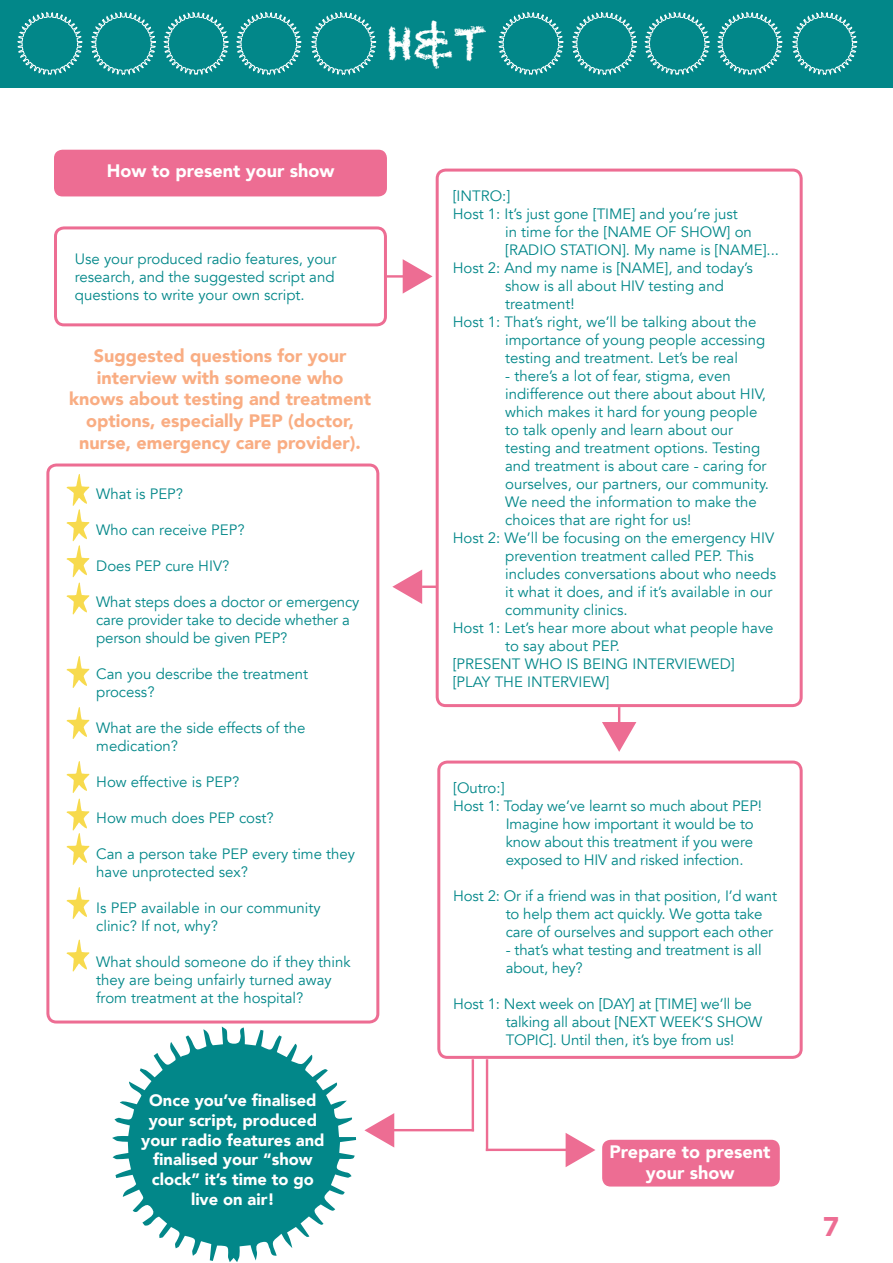
<style>
.page{position:relative;width:893px;height:1263px;background:#fff}
.page>*{position:absolute;margin:0;border:0;box-sizing:border-box;transform-origin:0 0}
.t1{font:43.5px "Chalkduster";color:#fff}
.t2{font:900 27px "Avenir";color:#ed6d93}
.t3{font:900 18px/21.6px "Avenir";color:#f9ad83;text-align:center}
.t4{font:900 18px/21.6px "Avenir";color:#fff;text-align:center}
.t5{font:900 16.5px/19.8px "Avenir";color:#fff;text-align:center}
.t6{font:15px/18px "Avenir";color:#028789}
</style>
<div class="page">
<div style="left:0;top:0;width:893px;height:87px;background:#028789"></div>
<svg style="left:17px;top:12px;width:840px;height:64px"></svg>
<hr style="left:387px;top:275px;width:23px;height:3px;background:#ed6d93">
<svg style="left:403px;top:259px;width:29px;height:35px"></svg>
<div style="left:54px;top:226px;width:333px;height:100px;border:3px solid #ed6d93;border-radius:9px"></div>
<div style="left:54px;top:150px;width:333px;height:46px;background:#ed6d93;border-radius:9px"></div>
<svg style="left:112px;top:1026px;width:244px;height:236px;fill:#028789"></svg>
<hr style="left:422px;top:585px;width:18px;height:3px;background:#ed6d93">
<svg style="left:392px;top:569px;width:30px;height:35px"></svg>
<div style="left:436px;top:169px;width:367px;height:538px;border:3px solid #ed6d93;border-radius:9px"></div>
<hr style="left:472px;top:1059px;width:2px;height:72px;background:#ed6d93">
<div style="left:602px;top:1140px;width:178px;height:46px;background:#ed6d93;border-radius:9px"></div>
<svg style="left:602px;top:707px;width:34px;height:45px"></svg>
<hr style="left:486px;top:1149px;width:81px;height:2px;background:#ed6d93">
<svg style="left:566px;top:1133px;width:29px;height:34px"></svg>
<hr style="left:486px;top:1059px;width:2px;height:92px;background:#ed6d93">
<div style="left:437px;top:760px;width:366px;height:299px;border:3px solid #ed6d93;border-radius:9px"></div>
<hr style="left:393px;top:1129px;width:81px;height:2px;background:#ed6d93">
<svg style="left:364px;top:1113px;width:30px;height:34px"></svg>
<div style="left:46px;top:463px;width:333px;height:560px;border:3px solid #ed6d93;border-radius:9px"></div>
<svg style="left:67px;top:656px;width:22px;height:32px"></svg>
<svg style="left:67px;top:707px;width:22px;height:32px"></svg>
<svg style="left:67px;top:761px;width:22px;height:104px"></svg>
<svg style="left:67px;top:887px;width:22px;height:32px"></svg>
<svg style="left:67px;top:939px;width:22px;height:32px"></svg>
<svg style="left:67px;top:474px;width:22px;height:140px"></svg>
<h1 class="t1" style="left:387px;top:18px;width:102px">H&amp;T</h1>
<p class="t4" style="left:107px;top:160px;width:229px">How to present your show</p>
<p class="t6" style="left:75px;top:250px;width:263px">Use your produced radio features, your research, and the suggested script and questions to write your own script.</p>
<p class="t3" style="left:69px;top:345px;width:303px">Suggested questions for your interview with someone who knows about testing and treatment options, especially PEP (doctor, nurse, emergency care provider).</p>
<p class="t6" style="left:96px;top:485px;width:88px">What is PEP?</p>
<p class="t6" style="left:96px;top:521px;width:150px">Who can receive PEP?</p>
<p class="t6" style="left:96px;top:557px;width:135px">Does PEP cure HIV?</p>
<p class="t6" style="left:96px;top:593px;width:265px">What steps does a doctor or emergency care provider take to decide whether a person should be given PEP?</p>
<p class="t6" style="left:96px;top:665px;width:213px">Can you describe the treatment process?</p>
<p class="t6" style="left:96px;top:719px;width:211px">What are the side effects of the medication?</p>
<p class="t6" style="left:96px;top:773px;width:145px">How effective is PEP?</p>
<p class="t6" style="left:96px;top:809px;width:179px">How much does PEP cost?</p>
<p class="t6" style="left:96px;top:845px;width:260px">Can a person take PEP every time they have unprotected sex?</p>
<p class="t6" style="left:96px;top:899px;width:226px">Is PEP available in our community clinic? If not, why?</p>
<p class="t6" style="left:96px;top:953px;width:256px">What should someone do if they think they are being unfairly turned away from treatment at the hospital?</p>
<p class="t5" style="left:141px;top:1090px;width:185px">Once you’ve finalised your script, produced your radio features and finalised your “show clock” it’s time to go live on air!</p>
<p class="t6" style="left:453px;top:187px;width:59px">[INTRO:]</p>
<p class="t6" style="left:453px;top:205px;width:287px">Host 1: It’s just gone [TIME] and you’re just</p>
<p class="t6" style="left:505px;top:223px;width:248px">in time for the [NAME OF SHOW] on</p>
<p class="t6" style="left:505px;top:241px;width:275px">[RADIO STATION]. My name is [NAME]...</p>
<p class="t6" style="left:453px;top:259px;width:302px">Host 2: And my name is [NAME], and today’s</p>
<p class="t6" style="left:505px;top:277px;width:220px">show is all about HIV testing and</p>
<p class="t6" style="left:505px;top:295px;width:71px">treatment!</p>
<p class="t6" style="left:453px;top:313px;width:305px">Host 1: That’s right, we’ll be talking about the</p>
<p class="t6" style="left:505px;top:331px;width:262px">importance of young people accessing</p>
<p class="t6" style="left:505px;top:349px;width:234px">testing and treatment. Let’s be real</p>
<p class="t6" style="left:505px;top:367px;width:227px">- there’s a lot of fear, stigma, even</p>
<p class="t6" style="left:505px;top:385px;width:262px">indifference out there about about HIV,</p>
<p class="t6" style="left:505px;top:403px;width:254px">which makes it hard for young people</p>
<p class="t6" style="left:505px;top:421px;width:230px">to talk openly and learn about our</p>
<p class="t6" style="left:505px;top:439px;width:257px">testing and treatment options. Testing</p>
<p class="t6" style="left:505px;top:457px;width:263px">and treatment is about care - caring for</p>
<p class="t6" style="left:505px;top:475px;width:265px">ourselves, our partners, our community.</p>
<p class="t6" style="left:505px;top:493px;width:253px">We need the information to make the</p>
<p class="t6" style="left:505px;top:511px;width:188px">choices that are right for us!</p>
<p class="t6" style="left:453px;top:529px;width:323px">Host 2: We’ll be focusing on the emergency HIV</p>
<p class="t6" style="left:505px;top:547px;width:250px">prevention treatment called PEP. This</p>
<p class="t6" style="left:505px;top:565px;width:272px">includes conversations about who needs</p>
<p class="t6" style="left:505px;top:583px;width:269px">it what it does, and if it’s available in our</p>
<p class="t6" style="left:505px;top:601px;width:124px">community clinics.</p>
<p class="t6" style="left:453px;top:619px;width:322px">Host 1: Let’s hear more about what people have</p>
<p class="t6" style="left:505px;top:637px;width:116px">to say about PEP.</p>
<p class="t6" style="left:453px;top:655px;width:284px">[PRESENT WHO IS BEING INTERVIEWED]</p>
<p class="t6" style="left:453px;top:673px;width:158px">[PLAY THE INTERVIEW]</p>
<p class="t6" style="left:453px;top:779px;width:53px">[Outro:]</p>
<p class="t6" style="left:453px;top:797px;width:310px">Host 1: Today we’ve learnt so much about PEP!</p>
<p class="t6" style="left:506px;top:815px;width:250px">Imagine how important it would be to</p>
<p class="t6" style="left:506px;top:833px;width:249px">know about this treatment if you were</p>
<p class="t6" style="left:506px;top:851px;width:239px">exposed to HIV and risked infection.</p>
<p class="t6" style="left:506px;top:887px;width:273px;text-indent:-52px">Host 2: Or if a friend was in that position, I’d want to help them act quickly. We gotta take care of ourselves and support each other</p>
<p class="t6" style="left:506px;top:941px;width:257px">- that’s what testing and treatment is all about, hey?</p>
<p class="t6" style="left:506px;top:995px;width:258px;text-indent:-52px">Host 1: Next week on [DAY] at [TIME] we’ll be talking all about [NEXT WEEK’S SHOW<br>TOPIC]. Until then, it’s bye from us!</p>
<p class="t4" style="left:610px;top:1140px;width:162px">Prepare to present your show</p>
<h2 class="t2" style="left:823px;top:1203px;width:17px">7</h2>
</div>
